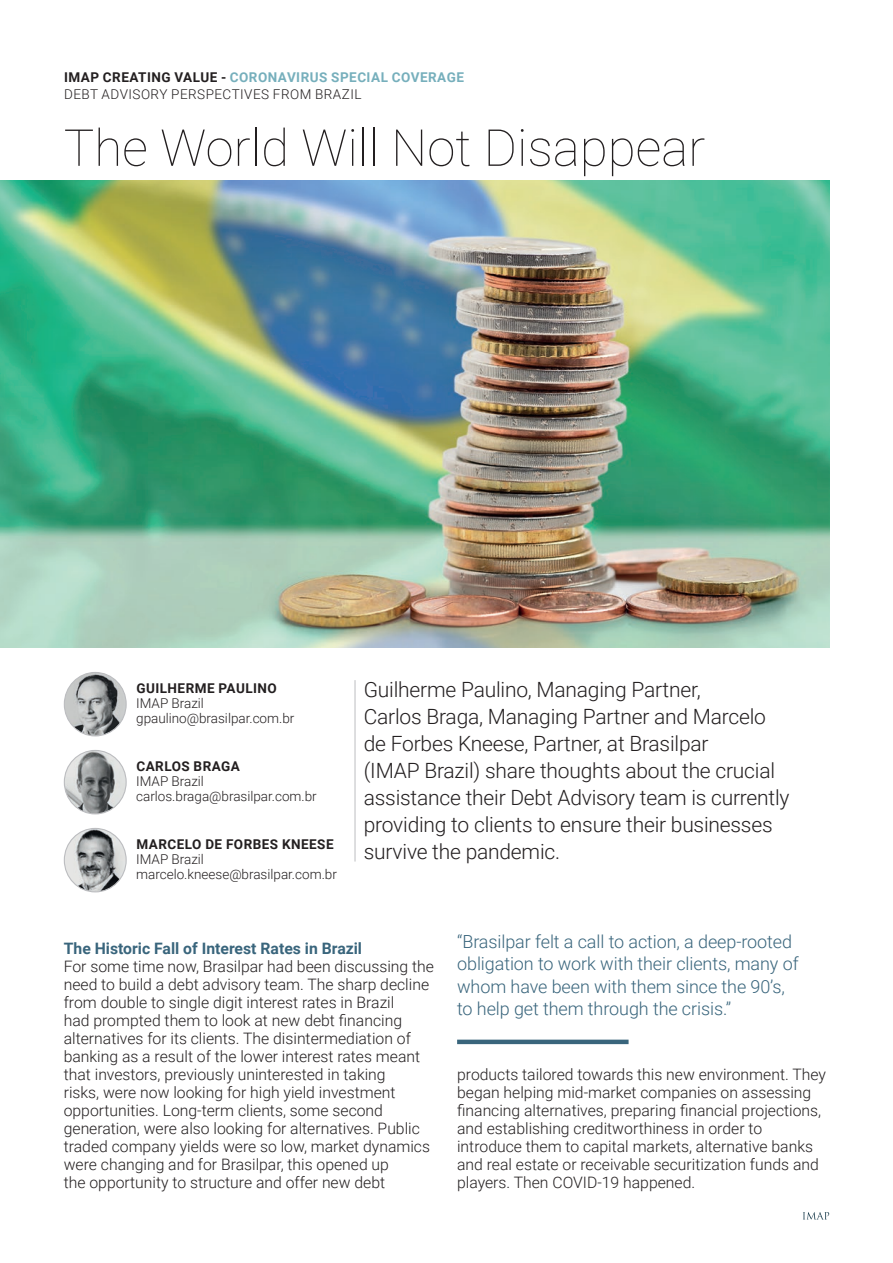
<style>
.page{position:relative;width:893px;height:1263px;background:#fff}
.page>*{position:absolute;margin:0;border:0;box-sizing:border-box;transform-origin:0 0}
.t1{font:100 51px "Roboto";color:#231f20}
.t2{font:300 21px/27px "Roboto";letter-spacing:-.01em;color:#231f20}
.DESTACAT{font:300 18px/22.5px "Roboto";letter-spacing:-.005em;color:#39657c}
.t3{font:300 15.75px/18px "Roboto";color:#231f20}
.t4{font:700 15.75px "Roboto";color:#39657c}
.TEXT{font:300 13.5px "Roboto";color:#231f20}
.t5{font:700 13.5px "Roboto";letter-spacing:.035em;color:#231f20}
.TEXT-2{font:700 13.5px "Roboto";letter-spacing:.035em;color:#76afbc}
.TEXT-3{font:300 13.5px "Roboto";letter-spacing:.035em;color:#231f20}
.s1{color:#231f20}
</style>
<div class="page">
<img style="left:0;top:180px;width:829px;height:468px">
<img style="left:64px;top:828px;width:61px;height:64px">
<div style="left:64px;top:828px;width:63px;height:64px;border:1px solid #bcbdc0;border-radius:50%"></div>
<img style="left:64px;top:672px;width:61px;height:64px">
<div style="left:64px;top:672px;width:63px;height:64px;border:1px solid #bcbdc0;border-radius:50%"></div>
<img style="left:64px;top:750px;width:61px;height:64px">
<div style="left:64px;top:750px;width:63px;height:64px;border:1px solid #bcbdc0;border-radius:50%"></div>
<hr style="left:355px;top:680px;width:1px;height:181px;background:#bcbdc0">
<svg style="left:803px;top:1212px;width:26px;height:7px"></svg>
<hr style="left:457px;top:1040px;width:172px;height:4px;background:#39657c">
<p class="TEXT-2" style="left:64px;top:68px;width:401px"><span class="s1">IMAP CREATING VALUE -</span> CORONAVIRUS SPECIAL COVERAGE</p>
<p class="TEXT-3" style="left:64px;top:84px;width:299px">DEBT ADVISORY PERSPECTIVES FROM BRAZIL</p>
<p class="t1" style="left:64px;top:112px;width:643px">The World Will Not Disappear</p>
<p class="t5" style="left:136px;top:679px;width:142px">GUILHERME PAULINO</p>
<p class="TEXT" style="left:136px;top:694px;width:69px">IMAP Brazil</p>
<p class="TEXT" style="left:136px;top:709px;width:160px">gpaulino@brasilpar.com.br</p>
<p class="t5" style="left:136px;top:757px;width:105px">CARLOS BRAGA</p>
<p class="TEXT" style="left:136px;top:772px;width:69px">IMAP Brazil</p>
<p class="TEXT" style="left:136px;top:787px;width:182px">carlos.braga@brasilpar.com.br</p>
<p class="t5" style="left:136px;top:835px;width:199px">MARCELO DE FORBES KNEESE</p>
<p class="TEXT" style="left:136px;top:850px;width:69px">IMAP Brazil</p>
<p class="TEXT" style="left:136px;top:865px;width:202px">marcelo.kneese@brasilpar.com.br</p>
<p class="t2" style="left:364px;top:675px;width:427px">Guilherme Paulino, Managing Partner,<br>Carlos Braga, Managing Partner and Marcelo de Forbes Kneese, Partner, at Brasilpar<br>(IMAP Brazil) share thoughts about the crucial assistance their Debt Advisory team is currently providing to clients to ensure their businesses survive the pandemic.</p>
<p class="t4" style="left:64px;top:937px;width:300px">The Historic Fall of Interest Rates in Brazil</p>
<p class="t3" style="left:64px;top:957px;width:372px">For some time now, Brasilpar had been discussing the need to build a debt advisory team. The sharp decline from double to single digit interest rates in Brazil<br>had prompted them to look at new debt financing alternatives for its clients. The disintermediation of banking as a result of the lower interest rates meant that investors, previously uninterested in taking<br>risks, were now looking for high yield investment opportunities. Long-term clients, some second generation, were also looking for alternatives. Public traded company yields were so low, market dynamics were changing and for Brasilpar, this opened up<br>the opportunity to structure and offer new debt</p>
<p class="DESTACAT" style="left:457px;top:929px;width:343px">“Brasilpar felt a call to action, a deep-rooted obligation to work with their clients, many of whom have been with them since the 90’s, to help get them through the crisis.”</p>
<p class="t3" style="left:457px;top:1065px;width:370px">products tailored towards this new environment. They began helping mid-market companies on assessing financing alternatives, preparing financial projections, and establishing creditworthiness in order to introduce them to capital markets, alternative banks and real estate or receivable securitization funds and players. Then COVID-19 happened.</p>
</div>
